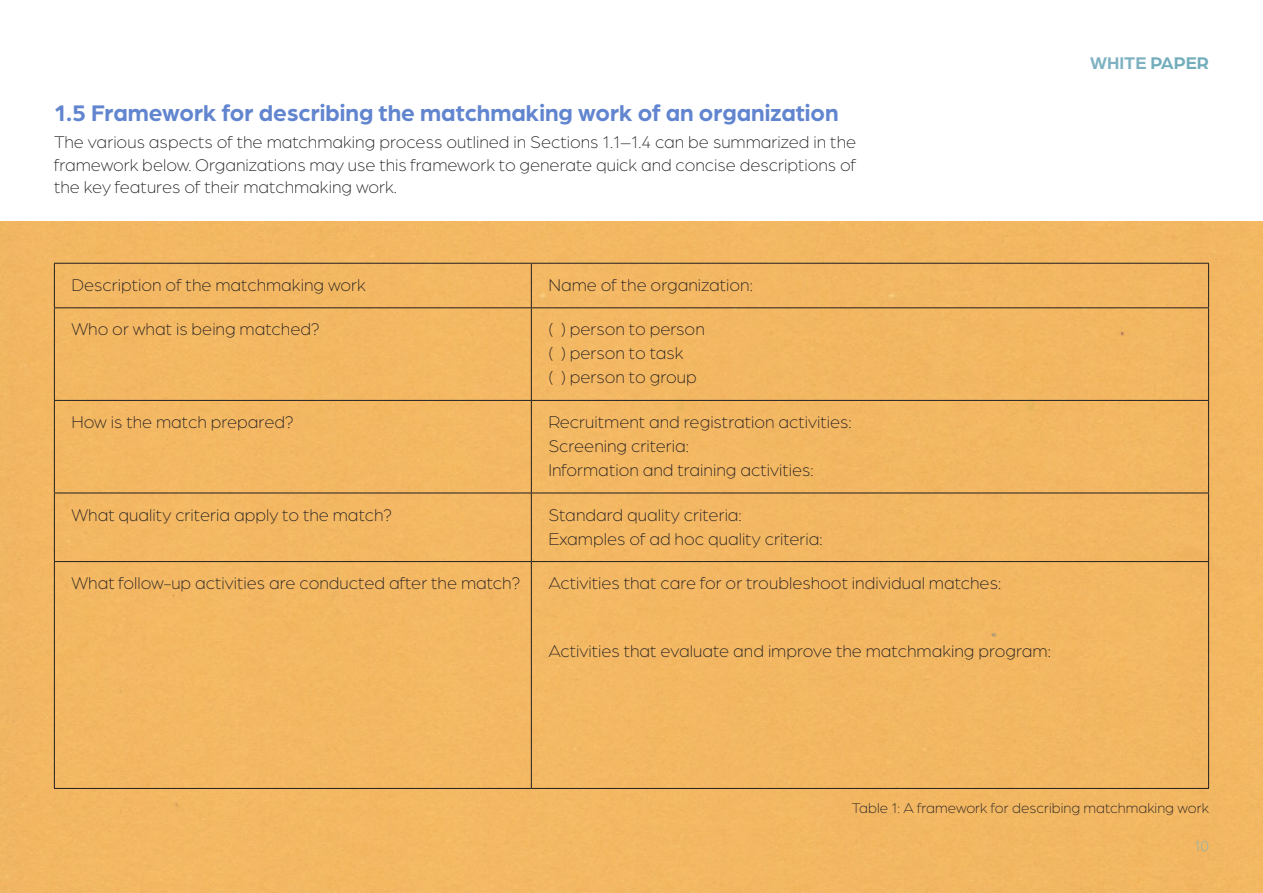
<style>
.page{position:relative;width:1263px;height:893px;background:#fff}
.page>*{position:absolute;margin:0;border:0;box-sizing:border-box;transform-origin:0 0}
.SubHeads{font:700 24px "Arboria";color:#6185cf}
.Basic{font:300 18px/22.5px "Arboria";color:#231f20;text-align:justify}
.t1{font:700 18px "Arboria";color:#7eb1c1}
.t2{font:300 15px "Arboria";color:#231f20}
.t3{font:300 15px "Arboria";color:#7eb1c1}
.s1{color:#72adbb}
</style>
<div class="page">
<div style="left:0;top:221px;width:1263px;height:672px;background:#f3b763"></div>
<hr style="left:54px;top:263px;width:477px;height:1px;background:#231f20">
<hr style="left:54px;top:264px;width:1px;height:43px;background:#231f20">
<hr style="left:531px;top:263px;width:678px;height:1px;background:#231f20">
<hr style="left:531px;top:264px;width:1px;height:43px;background:#231f20">
<hr style="left:1208px;top:264px;width:1px;height:43px;background:#231f20">
<hr style="left:54px;top:307px;width:477px;height:1px;background:#231f20">
<hr style="left:54px;top:308px;width:1px;height:92px;background:#231f20">
<hr style="left:531px;top:307px;width:678px;height:1px;background:#231f20">
<hr style="left:531px;top:308px;width:1px;height:92px;background:#231f20">
<hr style="left:1208px;top:308px;width:1px;height:92px;background:#231f20">
<hr style="left:54px;top:400px;width:477px;height:1px;background:#231f20">
<hr style="left:54px;top:401px;width:1px;height:92px;background:#231f20">
<hr style="left:531px;top:400px;width:678px;height:1px;background:#231f20">
<hr style="left:531px;top:401px;width:1px;height:92px;background:#231f20">
<hr style="left:1208px;top:401px;width:1px;height:92px;background:#231f20">
<hr style="left:54px;top:493px;width:477px;height:1px;background:#231f20">
<hr style="left:54px;top:493px;width:1px;height:68px;background:#231f20">
<hr style="left:531px;top:493px;width:678px;height:1px;background:#231f20">
<hr style="left:531px;top:493px;width:1px;height:68px;background:#231f20">
<hr style="left:1208px;top:493px;width:1px;height:68px;background:#231f20">
<hr style="left:54px;top:561px;width:477px;height:1px;background:#231f20">
<hr style="left:54px;top:562px;width:1px;height:226px;background:#231f20">
<hr style="left:531px;top:561px;width:678px;height:1px;background:#231f20">
<hr style="left:531px;top:562px;width:1px;height:226px;background:#231f20">
<hr style="left:1208px;top:562px;width:1px;height:226px;background:#231f20">
<hr style="left:54px;top:788px;width:477px;height:1px;background:#231f20">
<hr style="left:531px;top:788px;width:678px;height:1px;background:#231f20">
<p class="SubHeads" style="left:54px;top:97px;width:786px">1.5 Framework for describing the matchmaking work of an organization</p>
<p class="Basic" style="left:54px;top:130px;width:804px">The various aspects of the matchmaking process outlined in Sections 1.1–1.4 can be summarized in the framework below. Organizations may use this framework to generate quick and concise descriptions of the key features of their matchmaking work.</p>
<p class="Basic" style="left:71px;top:273px;width:296px">Description of the matchmaking work</p>
<p class="Basic" style="left:548px;top:273px;width:206px">Name of the organization:</p>
<p class="Basic" style="left:71px;top:318px;width:250px">Who or what is being matched?</p>
<p class="Basic" style="left:548px;top:318px;width:158px">( ) person to person</p>
<p class="Basic" style="left:548px;top:342px;width:137px">( ) person to task</p>
<p class="Basic" style="left:548px;top:366px;width:150px">( ) person to group</p>
<p class="Basic" style="left:71px;top:410px;width:224px">How is the match prepared?</p>
<p class="Basic" style="left:548px;top:410px;width:305px">Recruitment and registration activities:</p>
<p class="Basic" style="left:548px;top:434px;width:142px">Screening criteria:</p>
<p class="Basic" style="left:548px;top:458px;width:267px">Information and training activities:</p>
<p class="Basic" style="left:71px;top:503px;width:322px">What quality criteria apply to the match?</p>
<p class="Basic" style="left:548px;top:503px;width:195px">Standard quality criteria:</p>
<p class="Basic" style="left:548px;top:527px;width:276px">Examples of ad hoc quality criteria:</p>
<p class="Basic" style="left:71px;top:571px;width:451px">What follow-up activities are conducted after the match?</p>
<p class="Basic" style="left:548px;top:571px;width:454px">Activities that care for or troubleshoot individual matches:</p>
<p class="Basic" style="left:548px;top:639px;width:504px">Activities that evaluate and improve the matchmaking program:</p>
<p class="t1" style="left:1090px;top:50px;width:120px">WHITE <span class="s1">PAPER</span></p>
<p class="t2" style="left:852px;top:798px;width:359px">Table 1: A framework for describing matchmaking work</p>
<p class="t3" style="left:1194px;top:837px;width:16px">10</p>
</div>
